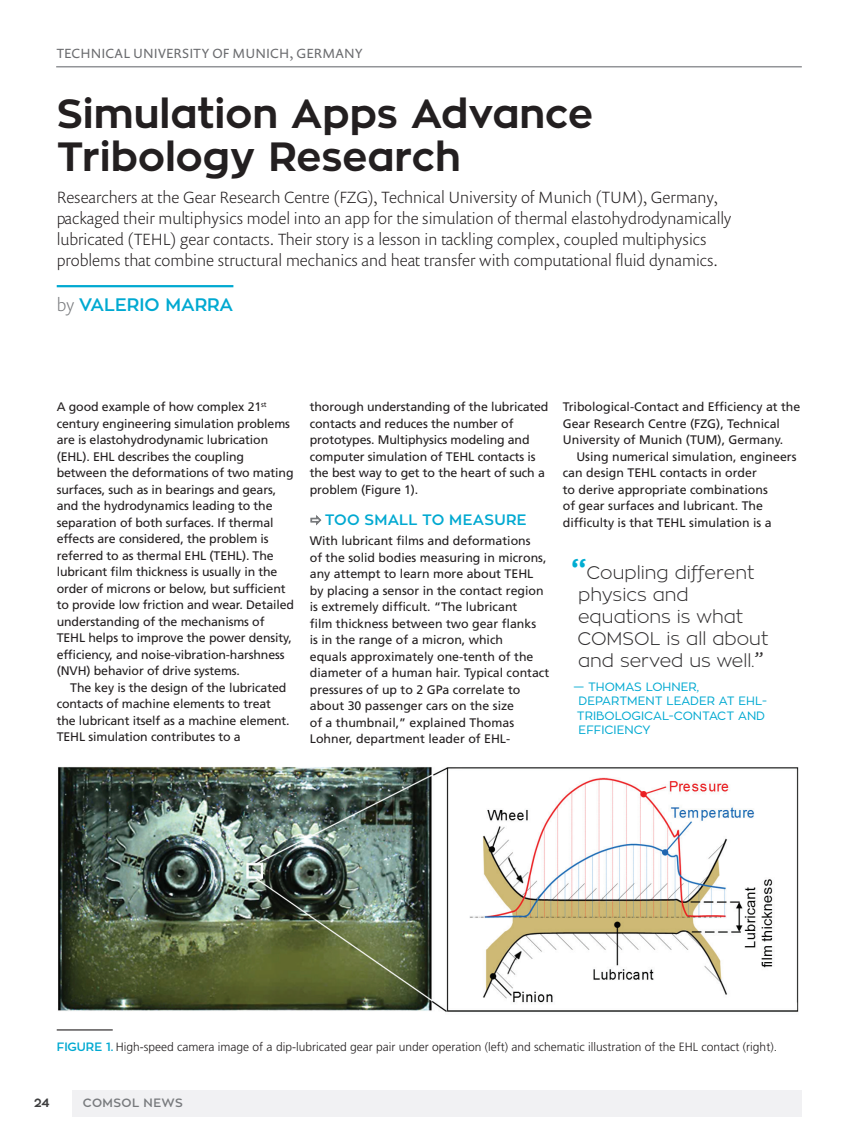
<style>
.page{position:relative;width:851px;height:1134px;background:#fff}
.page>*{position:absolute;margin:0;border:0;box-sizing:border-box;transform-origin:0 0}
.t1{font:700 40.5px/43.5px "Zona Pro";color:#231f20}
.t2{font:300 18.3px/21.9px "Zona Pro";color:#312f30}
.t3{font:600 18px "Zona Pro";color:#00a9d1}
.t4{font:300 16.5px/21px "Prenton RP Pro";color:#231f20}
.Body{font:600 15px "Zona Pro";letter-spacing:.01em;color:#00a9d1}
.t5{font:13.5px "Prenton RP Pro";letter-spacing:.015em;color:#6c6d70}
.Body-2{font:12.3px/16.5px "Frutiger LT Std";letter-spacing:-.01em;color:#231f20}
.t6{font:300 12px "Frutiger LT Std";color:#231f20}
.t7{font:12px/14.4px "Zona Pro";color:#00a9d1}
.t8{font:600 12px "Zona Pro";letter-spacing:.035em;color:#787a7d}
.t9{font:700 12px "Zona Pro";color:#3e3e3f}
.s1{font-family:"Prenton RP Pro";font-weight:300;color:#787a7d}
.s2{font-weight:700;font-size:33px;color:#00add2}
.s3{font-weight:400;font-size:23.85px}
.s4{font-family:"Zona Pro";font-weight:600;color:#00a9d1}
</style>
<div class="page">
<div style="left:73px;top:1090px;width:728px;height:27px;background:#ececee"></div>
<hr style="left:56px;top:66px;width:745px;height:2px;background:#939598">
<hr style="left:57px;top:285px;width:176px;height:2px;background:#00a9d1">
<img style="left:58px;top:767px;width:741px;height:245px">
<hr style="left:57px;top:1029px;width:56px;height:2px;background:#231f20">
<svg style="left:310px;top:515px;width:11px;height:11px"></svg>
<p class="t5" style="left:57px;top:45px;width:307px">TECHNICAL UNIVERSITY OF MUNICH, GERMANY</p>
<p class="t1" style="left:57px;top:92px;width:537px">Simulation Apps Advance<br>Tribology Research</p>
<p class="t4" style="left:57px;top:186px;width:676px">Researchers at the Gear Research Centre (FZG), Technical University of Munich (TUM), Germany, packaged their multiphysics model into an app for the simulation of thermal elastohydrodynamically lubricated (TEHL) gear contacts. Their story is a lesson in tackling complex, coupled multiphysics problems that combine structural mechanics and heat transfer with computational fluid dynamics.</p>
<p class="t3" style="left:57px;top:293px;width:178px"><span class="s1">by</span> VALERIO MARRA</p>
<p class="Body-2" style="left:57px;top:399px;width:239px">A good example of how complex 21<sup>st </sup>century engineering simulation problems are is elastohydrodynamic lubrication (EHL). EHL describes the coupling between the deformations of two mating surfaces, such as in bearings and gears, and the hydrodynamics leading to the separation of both surfaces. If thermal effects are considered, the problem is referred to as thermal EHL (TEHL). The lubricant film thickness is usually in the order of microns or below, but sufficient to provide low friction and wear. Detailed understanding of the mechanisms of TEHL helps to improve the power density, efficiency, and noise-vibration-harshness (NVH) behavior of drive systems.</p>
<p class="Body-2" style="left:57px;top:679px;width:234px;text-indent:14px">The key is the design of the lubricated contacts of machine elements to treat the lubricant itself as a machine element.<br>TEHL simulation contributes to a</p>
<p class="Body-2" style="left:310px;top:399px;width:240px">thorough understanding of the lubricated contacts and reduces the number of prototypes. Multiphysics modeling and computer simulation of TEHL contacts is the best way to get to the heart of such a problem (Figure 1).</p>
<p class="Body" style="left:325px;top:510px;width:203px">TOO SMALL TO MEASURE</p>
<p class="Body-2" style="left:310px;top:533px;width:241px">With lubricant films and deformations<br>of the solid bodies measuring in microns, any attempt to learn more about TEHL by placing a sensor in the contact region is extremely difficult. “The lubricant<br>film thickness between two gear flanks<br>is in the range of a micron, which<br>equals approximately one-tenth of the diameter of a human hair. Typical contact pressures of up to 2 GPa correlate to about 30 passenger cars on the size<br>of a thumbnail,” explained Thomas Lohner, department leader of EHL-</p>
<p class="Body-2" style="left:562px;top:399px;width:239px">Tribological-Contact and Efficiency at the<br>Gear Research Centre (FZG), Technical<br>University of Munich (TUM), Germany.</p>
<p class="Body-2" style="left:562px;top:448px;width:235px;text-indent:14px">Using numerical simulation, engineers can design TEHL contacts in order<br>to derive appropriate combinations<br>of gear surfaces and lubricant. The difficulty is that TEHL simulation is a</p>
<p class="t2" style="left:577px;top:562px;width:192px;text-indent:-6px"><span class="s2">“</span>Coupling different physics and equations is what<br>COMSOL is all about and served us well.<span class="s3">”</span></p>
<p class="t7" style="left:573px;top:679px;width:195px">— THOMAS LOHNER,<br>DEPARTMENT LEADER AT EHL-<br>TRIBOLOGICAL-CONTACT AND<br>EFFICIENCY</p>
<p class="t6" style="left:57px;top:1040px;width:721px"><span class="s4">FIGURE 1.</span> High-speed camera image of a dip-lubricated gear pair under operation (left) and schematic illustration of the EHL contact (right).</p>
<p class="t9" style="left:34px;top:1095px;width:17px">24</p>
<p class="t8" style="left:83px;top:1095px;width:101px">COMSOL NEWS</p>
</div>
